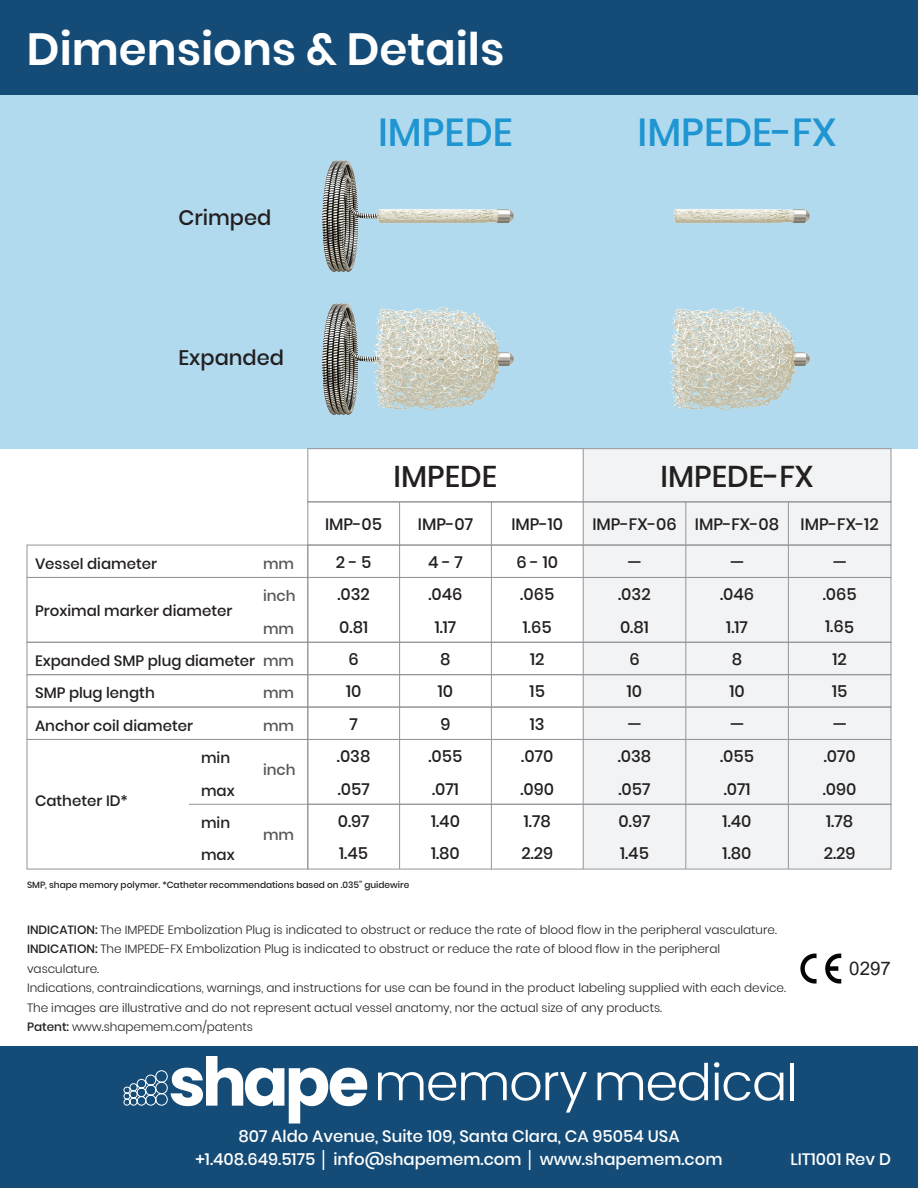
<style>
.page{position:relative;width:918px;height:1188px;background:#fff}
.page>*{position:absolute;margin:0;border:0;box-sizing:border-box;transform-origin:0 0}
.t1{font:600 45px "Poppins";color:#fff}
.t2{font:500 39px "Poppins";color:#1f95d1}
.t3{font:500 30px "Poppins";color:#231f20}
.t4{font:500 21px "Poppins";color:#231f20}
.t5{font:18.75px "Arial";color:#231f20}
.t6{font:500 16.5px/32.2px "Poppins";color:#231f20}
.t7{font:500 16.5px/22.5px "Poppins";color:#fff;text-align:center}
.t8{font:500 15px/32.2px "Poppins";color:#231f20}
.t9{font:500 15px/32.4px "Poppins";color:#57585a;text-align:justify}
.t10{font:300 12px/19.5px "Poppins";color:#231f20}
.t11{font:500 9px "Poppins";color:#231f20}
.s1{font-weight:500}
.s2{font-family:"Arial";font-weight:400}
</style>
<div class="page">
<div style="left:0;top:94px;width:918px;height:355px;background:#b1daee"></div>
<img style="left:322px;top:303px;width:193px;height:112px">
<img style="left:322px;top:160px;width:193px;height:112px">
<img style="left:673px;top:208px;width:138px;height:15px">
<img style="left:669px;top:307px;width:142px;height:103px">
<div style="left:583px;top:449px;width:308px;height:420px;background:#f2f3f4"></div>
<div style="left:308px;top:448px;width:583px;height:54px;border:1px solid #939598"></div>
<div style="left:0;top:1046px;width:918px;height:142px;background:#144c77"></div>
<div style="left:0;top:0;width:918px;height:94px;background:#144c77"></div>
<img style="left:800px;top:953px;width:42px;height:31px">
<div style="left:308px;top:804px;width:583px;height:65px;border:1px solid #939598"></div>
<div style="left:308px;top:739px;width:583px;height:65px;border:1px solid #939598"></div>
<div style="left:27px;top:739px;width:281px;height:130px;border:1px solid #939598"></div>
<div style="left:27px;top:707px;width:281px;height:33px;border:1px solid #939598"></div>
<div style="left:27px;top:674px;width:281px;height:33px;border:1px solid #939598"></div>
<div style="left:27px;top:642px;width:281px;height:33px;border:1px solid #939598"></div>
<div style="left:27px;top:545px;width:281px;height:33px;border:1px solid #939598"></div>
<div style="left:27px;top:577px;width:281px;height:65px;border:1px solid #939598"></div>
<div style="left:308px;top:707px;width:583px;height:33px;border:1px solid #939598"></div>
<div style="left:308px;top:642px;width:583px;height:33px;border:1px solid #939598"></div>
<div style="left:308px;top:674px;width:583px;height:33px;border:1px solid #939598"></div>
<div style="left:308px;top:545px;width:583px;height:33px;border:1px solid #939598"></div>
<div style="left:308px;top:577px;width:583px;height:65px;border:1px solid #939598"></div>
<div style="left:308px;top:502px;width:583px;height:43px;border:1px solid #939598"></div>
<hr style="left:583px;top:449px;width:1px;height:420px;background:#939598">
<hr style="left:491px;top:502px;width:1px;height:367px;background:#939598">
<hr style="left:686px;top:502px;width:1px;height:367px;background:#939598">
<hr style="left:788px;top:502px;width:1px;height:367px;background:#939598">
<hr style="left:399px;top:502px;width:1px;height:367px;background:#939598">
<svg style="left:378px;top:1072px;width:209px;height:41px"></svg>
<svg style="left:598px;top:1063px;width:110px;height:38px"></svg>
<svg style="left:714px;top:1062px;width:69px;height:39px"></svg>
<hr style="left:790px;top:1063px;width:4px;height:37px;background:#fff">
<svg style="left:123px;top:1056px;width:244px;height:68px"></svg>
<hr style="left:189px;top:804px;width:119px;height:1px;background:#939598">
<h1 class="t1" style="left:27px;top:24px;width:479px">Dimensions &amp; Details</h1>
<h3 class="t4" style="left:178px;top:205px;width:94px">Crimped</h3>
<h2 class="t2" style="left:378px;top:110px;width:136px">IMPEDE</h2>
<h2 class="t2" style="left:638px;top:110px;width:201px">IMPEDE-FX</h2>
<h3 class="t4" style="left:178px;top:345px;width:107px">Expanded</h3>
<h3 class="t3" style="left:394px;top:459px;width:105px">IMPEDE</h3>
<h3 class="t3" style="left:661px;top:459px;width:155px">IMPEDE-FX</h3>
<h3 class="t6" style="left:325px;top:508px;width:59px">IMP-05</h3>
<h3 class="t6" style="left:418px;top:508px;width:57px">IMP-07</h3>
<h3 class="t6" style="left:511px;top:508px;width:53px">IMP-10</h3>
<h3 class="t6" style="left:592px;top:508px;width:188px">IMP-FX-06 IMP-FX-08</h3>
<h3 class="t6" style="left:801px;top:508px;width:80px">IMP-FX-12</h3>
<p class="t8" style="left:35px;top:547px;width:124px">Vessel diameter</p>
<p class="t8" style="left:35px;top:595px;width:199px">Proximal marker diameter</p>
<p class="t8" style="left:35px;top:645px;width:222px">Expanded SMP plug diameter</p>
<p class="t8" style="left:35px;top:677px;width:121px">SMP plug length</p>
<p class="t8" style="left:35px;top:709px;width:160px">Anchor coil diameter</p>
<p class="t9" style="left:263px;top:547px;width:34px">mm inch</p>
<p class="t9" style="left:263px;top:612px;width:33px">mm mm mm mm</p>
<h3 class="t6" style="left:336px;top:546px;width:37px">2 - 5</h3>
<h3 class="t6" style="left:428px;top:546px;width:36px">4 - 7</h3>
<h3 class="t6" style="left:516px;top:546px;width:43px">6 - 10</h3>
<h3 class="t6" style="left:628px;top:546px;width:15px">—</h3>
<h3 class="t6" style="left:730px;top:546px;width:15px">—</h3>
<h3 class="t6" style="left:833px;top:546px;width:15px">—</h3>
<h3 class="t6" style="left:618px;top:579px;width:34px">.032</h3>
<h3 class="t6" style="left:720px;top:579px;width:36px">.046</h3>
<h3 class="t6" style="left:823px;top:579px;width:35px">.065</h3>
<h3 class="t6" style="left:337px;top:579px;width:34px">.032<br>0.81</h3>
<h3 class="t6" style="left:428px;top:579px;width:36px">.046</h3>
<h3 class="t6" style="left:520px;top:579px;width:35px">.065</h3>
<h3 class="t6" style="left:435px;top:611px;width:23px">1.17</h3>
<h3 class="t6" style="left:523px;top:611px;width:30px">1.65</h3>
<h3 class="t6" style="left:620px;top:611px;width:30px">0.81</h3>
<h3 class="t6" style="left:726px;top:611px;width:23px">1.17</h3>
<h3 class="t6" style="left:826px;top:610px;width:30px;rotate:1deg">1.65</h3>
<h3 class="t6" style="left:349px;top:643px;width:12px">6</h3>
<h3 class="t6" style="left:440px;top:643px;width:12px">8</h3>
<h3 class="t6" style="left:530px;top:643px;width:16px">12</h3>
<h3 class="t6" style="left:629px;top:643px;width:12px">6</h3>
<h3 class="t6" style="left:732px;top:643px;width:12px">8</h3>
<h3 class="t6" style="left:833px;top:643px;width:16px">12</h3>
<h3 class="t6" style="left:346px;top:676px;width:17px">10</h3>
<h3 class="t6" style="left:438px;top:676px;width:17px">10</h3>
<h3 class="t6" style="left:530px;top:676px;width:17px">15</h3>
<h3 class="t6" style="left:627px;top:676px;width:17px">10</h3>
<h3 class="t6" style="left:729px;top:676px;width:17px">10</h3>
<h3 class="t6" style="left:832px;top:676px;width:17px">15</h3>
<h3 class="t6" style="left:350px;top:708px;width:10px">7</h3>
<h3 class="t6" style="left:440px;top:708px;width:11px">9</h3>
<h3 class="t6" style="left:530px;top:708px;width:16px">13</h3>
<h3 class="t6" style="left:628px;top:708px;width:15px">—</h3>
<h3 class="t6" style="left:730px;top:708px;width:15px">—</h3>
<h3 class="t6" style="left:833px;top:708px;width:15px">—</h3>
<p class="t8" style="left:35px;top:785px;width:94px">Catheter ID*</p>
<p class="t8" style="left:201px;top:742px;width:35px">min max</p>
<p class="t9" style="left:263px;top:754px;width:34px">inch</p>
<h3 class="t6" style="left:337px;top:741px;width:35px">.038</h3>
<h3 class="t6" style="left:428px;top:741px;width:36px">.055</h3>
<h3 class="t6" style="left:521px;top:741px;width:34px">.070</h3>
<h3 class="t6" style="left:618px;top:741px;width:35px">.038</h3>
<h3 class="t6" style="left:720px;top:741px;width:36px">.055</h3>
<h3 class="t6" style="left:823px;top:741px;width:35px">.070 .090</h3>
<h3 class="t6" style="left:520px;top:773px;width:35px">.090</h3>
<h3 class="t6" style="left:338px;top:773px;width:34px">.057</h3>
<h3 class="t6" style="left:618px;top:773px;width:34px">.057</h3>
<h3 class="t6" style="left:432px;top:773px;width:28px">.071</h3>
<h3 class="t6" style="left:724px;top:773px;width:28px">.071</h3>
<p class="t8" style="left:201px;top:807px;width:31px">min</p>
<p class="t8" style="left:201px;top:839px;width:35px">max</p>
<p class="t9" style="left:263px;top:819px;width:33px">mm</p>
<h3 class="t6" style="left:524px;top:806px;width:28px">1.78</h3>
<h3 class="t6" style="left:826px;top:806px;width:28px">1.78</h3>
<h3 class="t6" style="left:338px;top:806px;width:33px">0.97</h3>
<h3 class="t6" style="left:619px;top:806px;width:33px">0.97<br>1.45</h3>
<h3 class="t6" style="left:431px;top:806px;width:30px">1.40</h3>
<h3 class="t6" style="left:723px;top:806px;width:30px">1.40</h3>
<h3 class="t6" style="left:339px;top:838px;width:30px">1.45</h3>
<h3 class="t6" style="left:431px;top:838px;width:30px">1.80</h3>
<h3 class="t6" style="left:521px;top:838px;width:33px">2.29</h3>
<h3 class="t6" style="left:723px;top:838px;width:30px">1.80</h3>
<h3 class="t6" style="left:824px;top:838px;width:33px">2.29</h3>
<p class="t11" style="left:27px;top:880px;width:384px">SMP, shape memory polymer. *Catheter recommendations based on .035” guidewire</p>
<p class="t10" style="left:27px;top:920px;width:760px"><span class="s1">INDICATION:</span> The IMPEDE Embolization Plug is indicated to obstruct or reduce the rate of blood flow in the peripheral vasculature.<br><span class="s1">INDICATION:</span> The IMPEDE-FX Embolization Plug is indicated to obstruct or reduce the rate of blood flow in the peripheral vasculature.<br>Indications, contraindications, warnings, and instructions for use can be found in the product labeling supplied with each device.<br>The images are illustrative and do not represent actual vessel anatomy, nor the actual size of any products.<br><span class="s1">Patent:</span> www.shapemem.com/patents</p>
<h3 class="t5" style="left:849px;top:955px;width:43px">0297</h3>
<h3 class="t7" style="left:196px;top:1125px;width:528px">807 Aldo Avenue, Suite 109, Santa Clara, CA 95054 USA +1.408.649.5175 <span class="s2">│</span> info@shapemem.com <span class="s2">│</span> www.shapemem.com</h3>
<h3 class="t7" style="left:790px;top:1148px;width:102px">LIT1001 Rev D</h3>
</div>
